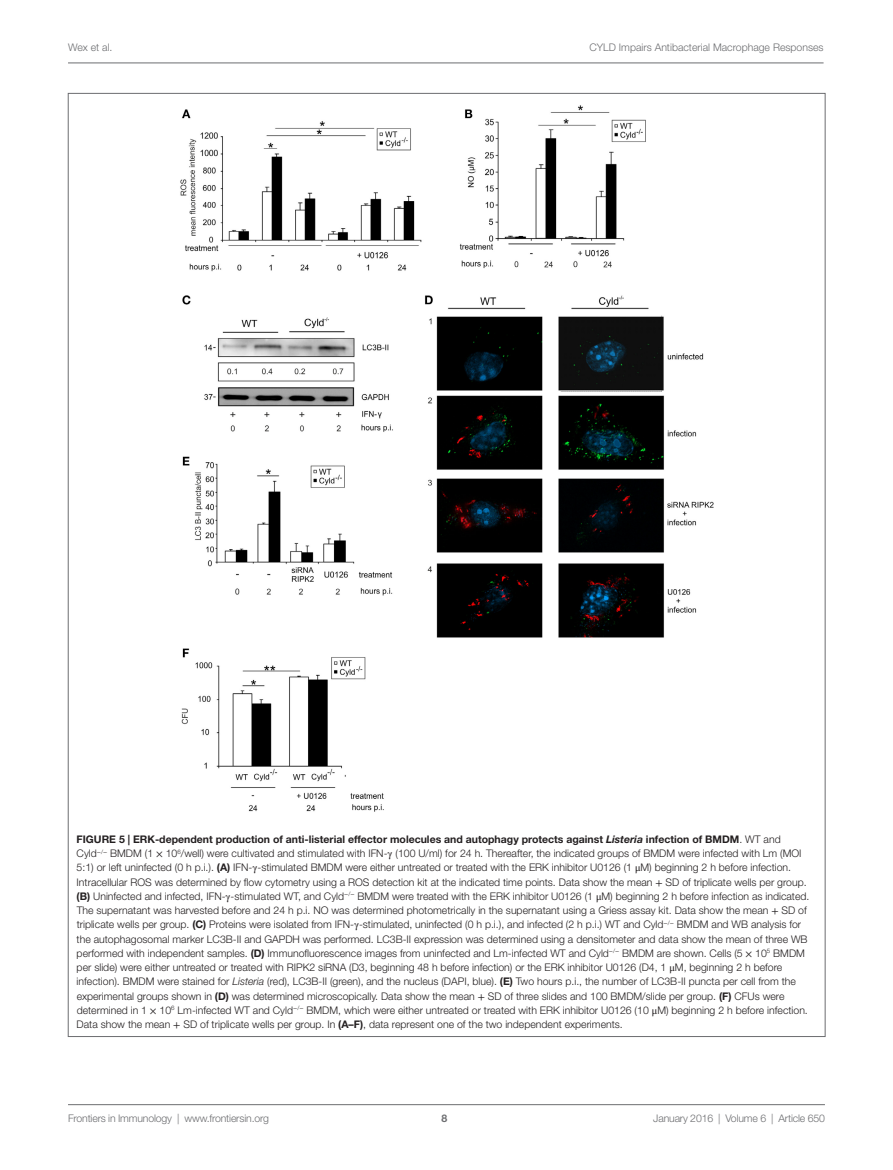
<style>
.page{position:relative;width:893px;height:1170px;background:#fff}
.page>*{position:absolute;margin:0;border:0;box-sizing:border-box;transform-origin:0 0}
.t1{font:300 10.5px/14.2px "Helvetica Neue LT Std";color:#231f20}
.t2{font:300 10.5px "Helvetica Neue LT Std";letter-spacing:-.015em;color:#6c6d70}
.t3{font:700 10.5px "Helvetica Neue LT Std";color:#6c6d70}
.s1{font-weight:700}
.s2{font-weight:700;font-style:italic}
.s3{font-family:"STIX General";font-weight:400}
.s4{font-style:italic}
</style>
<div class="page">
<img style="left:180px;top:105px;width:534px;height:707px">
<hr style="left:68px;top:1104px;width:757px;height:1px;background:#6c6d70">
<hr style="left:68px;top:63px;width:756px;height:1px;background:#6c6d70">
<p class="t2" style="left:68px;top:41px;width:46px">Wex et al.</p>
<p class="t2" style="left:589px;top:41px;width:236px">CYLD Impairs Antibacterial Macrophage Responses</p>
<p class="t1" style="left:77px;top:831px;width:734px"><span class="s1">FIG URE 5 | ER K-dependent production of anti-listerial effector molecules and autophagy protects against</span> <span class="s2">Listeria</span> <span class="s1">infection of BMDM</span>. WT and Cyld<sup>−</sup><sup>/</sup><sup>−</sup> BMDM (1 <span class="s3">×</span> 10<sup>6</sup>/well) were cultivated and stimulated with IFN-<span class="s3">γ</span> (100 U/ml) for 24 h. Thereafter, the indicated groups of BMDM were infected with Lm (MOI 5:1) or left uninfected (0 h p.i.). <span class="s1">(A)</span> IFN-<span class="s3">γ</span>-stimulated BMDM were either untreated or treated with the ERK inhibitor U0126 (1 <span class="s3">μ</span>M) beginning 2 h before infection.<br>Intracellular ROS was determined by flow cytometry using a ROS detection kit at the indicated time points. Data show the mean <span class="s3">+</span> SD of triplicate wells per group. <span class="s1">(B)</span> Uninfected and infected, IFN-<span class="s3">γ</span>-stimulated WT, and Cyld<sup>−</sup><sup>/</sup><sup>−</sup> BMDM were treated with the ERK inhibitor U0126 (1 <span class="s3">μ</span>M) beginning 2 h before infection as indicated.<br>The supernatant was harvested before and 24 h p.i. NO was determined photometrically in the supernatant using a Griess assay kit. Data show the mean <span class="s3">+</span> SD of triplicate wells per group. <span class="s1">(C)</span> Proteins were isolated from IFN-<span class="s3">γ</span>-stimulated, uninfected (0 h p.i.), and infected (2 h p.i.) WT and Cyld<sup>−</sup><sup>/</sup><sup>−</sup> BMDM and WB analysis for the autophagosomal marker LC3B-II and GAPDH was performed. LC3B-II expression was determined using a densitometer and data show the mean of three WB performed with independent samples. <span class="s1">(D)</span> Immunofluorescence images from uninfected and Lm-infected WT and Cyld<sup>−</sup><sup>/</sup><sup>−</sup> BMDM are shown. Cells (5 <span class="s3">×</span> 10<sup>5</sup> BMDM per slide) were either untreated or treated with RIPK2 siRNA (D3, beginning 48 h before infection) or the ERK inhibitor U0126 (D4, 1 <span class="s3">μ</span>M, beginning 2 h before infection). BMDM were stained for <span class="s4">Listeria</span> (red), LC3B-II (green), and the nucleus (DAPI, blue). <span class="s1">(E)</span> Two hours p.i., the number of LC3B-II puncta per cell from the experimental groups shown in <span class="s1">(D)</span> was determined microscopically. Data show the mean <span class="s3">+</span> SD of three slides and 100 BMDM/slide per group. <span class="s1">(F)</span> CFUs were determined in 1 <span class="s3">×</span> 10<sup>6</sup> Lm-infected WT and Cyld<sup>−</sup><sup>/</sup><sup>−</sup> BMDM, which were either untreated or treated with ERK inhibitor U0126 (10 <span class="s3">μ</span>M) beginning 2 h before infection.<br>Data show the mean <span class="s3">+</span> SD of triplicate wells per group. In <span class="s1">(A–F)</span>, data represent one of the two independent experiments.</p>
<p class="t2" style="left:68px;top:1111px;width:203px">Frontiers in Immunology | www.frontiersin.org</p>
<p class="t3" style="left:441px;top:1111px;width:7px">8</p>
<p class="t2" style="left:653px;top:1111px;width:173px">January 2016 | Volume 6 | Article 650</p>
</div>
